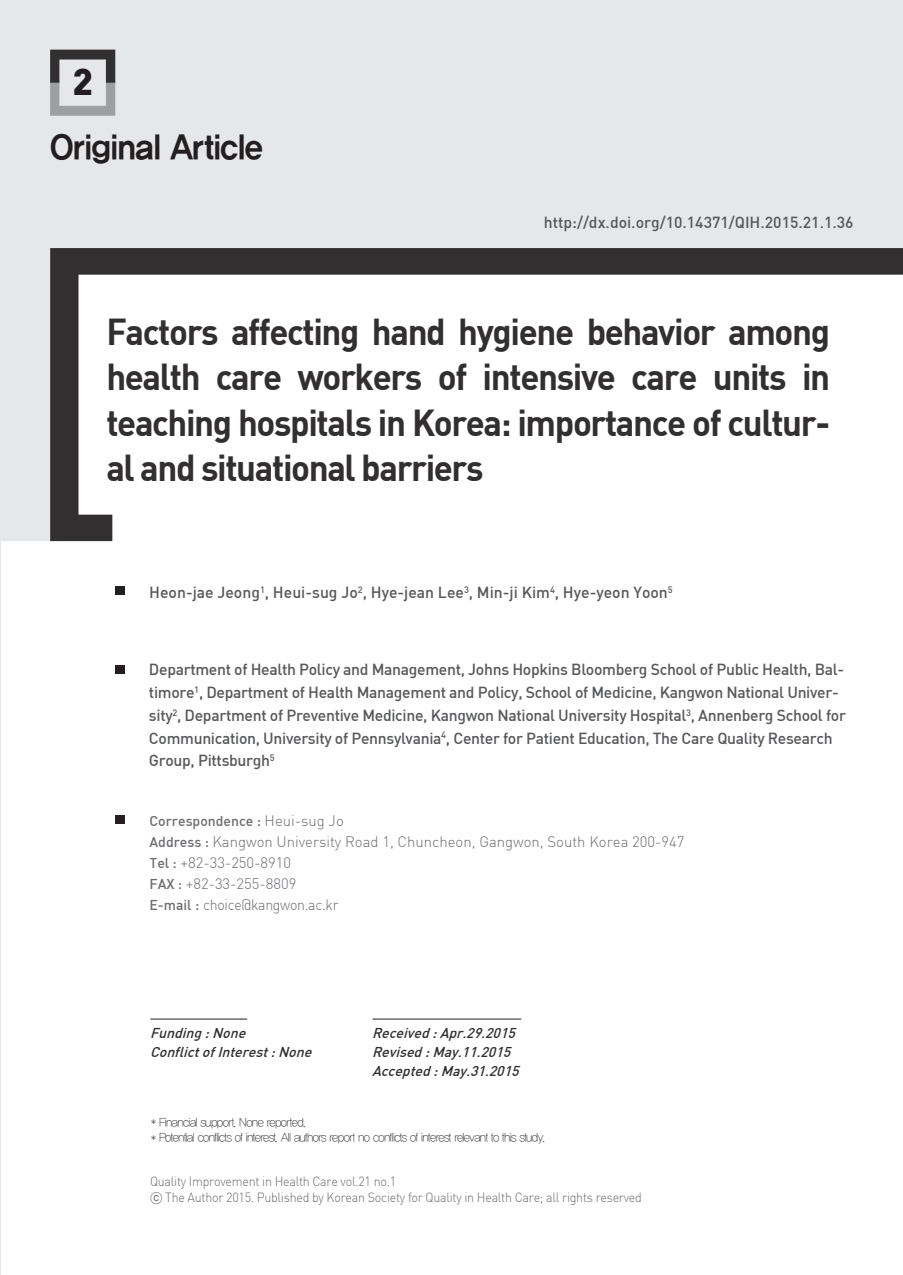
<style>
.page{position:relative;width:903px;height:1275px;background:#fff}
.page>*{position:absolute;margin:0;border:0;box-sizing:border-box;transform-origin:0 0}
.t1{font:36.75px/45.5px "Dinbol";letter-spacing:-.04em;color:#312f30;text-align:justify;scale:.95 1}
.t2{font:36.75px "Dinbla";color:#231f20}
.t3{font:33.25px "YDIYGO350";letter-spacing:-.04em;color:#231f20;scale:.95 1}
.t4{font:15.75px/22.8px "Dinmed";letter-spacing:-.02em;color:#57585a}
.t5{font:15.75px "Dinmed";color:#57585a}
.t6{font:14.88px "Dinlig";color:#6c6d70}
.t7{font:14.88px "Dinlig";letter-spacing:-.02em;color:#6c6d70;scale:.95 1}
.t8{font:italic 14px "Dinmed";color:#312f30}
.t9{font:14px "Dinmed";color:#6c6d70}
.t10{font:13.12px "Dinlig";letter-spacing:-.02em;color:#6c6d70;scale:.95 1}
.t11{font:12.25px "YDIYGO310";letter-spacing:-.05em;color:#312f30;scale:.95 1}
.s1{font-family:"Dinlig";font-size:14.88px}
.s2{font-family:"Dinmed";font-size:14px}
.s3{font-family:"YDIYGO330"}
</style>
<div class="page">
<div style="left:1px;top:0;width:902px;height:541px;background:#e6e7e9"></div>
<svg style="left:50px;top:248px;width:853px;height:293px"></svg>
<svg style="left:50px;top:50px;width:65px;height:66px"></svg>
<div style="left:115px;top:665px;width:9px;height:9px;background:#231f20"></div>
<div style="left:115px;top:586px;width:9px;height:9px;background:#231f20"></div>
<div style="left:115px;top:815px;width:9px;height:9px;background:#231f20"></div>
<hr style="left:150px;top:1019px;width:97px;height:1px;background:#231f20">
<hr style="left:372px;top:1019px;width:149px;height:1px;background:#231f20">
<hr style="left:0;top:0;width:1px;height:1275px;background:#e6e7e9">
<p class="t2" style="left:72px;top:57px;width:22px">2</p>
<p class="t3" style="left:50px;top:130px;width:226px">Original Article</p>
<p class="t5" style="left:544px;top:213px;width:311px">http://dx.doi.org/10.14371/QIH.2015.21.1.36</p>
<p class="t1" style="left:106px;top:307px;width:763px">Factors affecting hand hygiene behavior among health care workers of intensive care units in teaching hospitals in Korea: importance of cultur&shy;al and situational barriers</p>
<p class="t5" style="left:149px;top:582px;width:525px">Heon-jae Jeong<sup>1</sup>, Heui-sug Jo<sup>2</sup>, Hye-jean Lee<sup>3</sup>, Min-ji Kim<sup>4</sup>, Hye-yeon Yoon<sup>5</sup></p>
<p class="t4" style="left:149px;top:658px;width:698px">Department of Health Policy and Management, Johns Hopkins Bloomberg School of Public Health, Bal&shy;timore<sup>1</sup>, Department of Health Management and Policy, School of Medicine, Kangwon National Univer&shy;sity<sup>2</sup>, Department of Preventive Medicine, Kangwon National University Hospital<sup>3</sup>, Annenberg School for Communication, University of Pennsylvania<sup>4</sup>, Center for Patient Education, The Care Quality Research Group, Pittsburgh<sup>5</sup></p>
<p class="t9" style="left:149px;top:812px;width:196px">Correspondence : <span class="s1">Heui-sug Jo</span></p>
<p class="t6" style="left:149px;top:832px;width:536px"><span class="s2">Address :</span> Kangwon University Road 1, Chuncheon, Gangwon, South Korea 200-947</p>
<p class="t6" style="left:149px;top:853px;width:143px"><span class="s2">Tel :</span> +82-33-250-8910</p>
<p class="t6" style="left:149px;top:874px;width:148px"><span class="s2">FAX :</span> +82-33-255-8809</p>
<p class="t7" style="left:149px;top:895px;width:200px"><span class="s2">E-mail :</span> choice@kangwon.ac.kr</p>
<p class="t8" style="left:150px;top:1024px;width:101px">Funding:None</p>
<p class="t8" style="left:150px;top:1043px;width:167px">ConflictofInterest:None</p>
<p class="t8" style="left:372px;top:1024px;width:149px">Received:Apr.29.2015</p>
<p class="t8" style="left:372px;top:1043px;width:144px">Revised:May.11.2015</p>
<p class="t8" style="left:372px;top:1062px;width:153px">Accepted:May.31.2015</p>
<p class="t11" style="left:151px;top:1115px;width:164px">* Financial support. None reported.</p>
<p class="t11" style="left:151px;top:1131px;width:417px">* Potential conflicts of interest. All authors report no conflicts of interest relevant to this study.</p>
<p class="t10" style="left:150px;top:1173px;width:261px">Quality Improvement in Health Care vol.21 no.1</p>
<p class="t10" style="left:150px;top:1189px;width:519px"><span class="s3">ⓒ</span> The Author 2015. Published by Korean Society for Quality in Health Care; all rights reserved</p>
</div>
